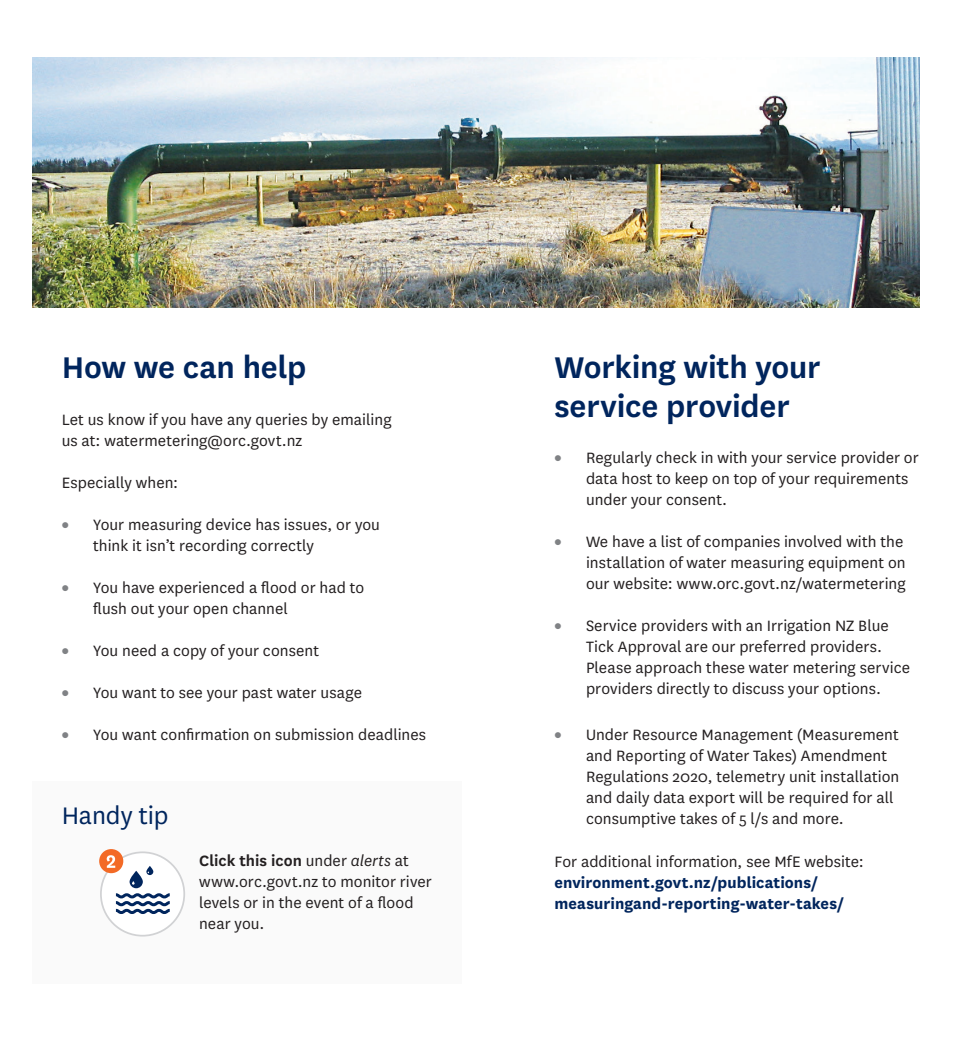
<style>
.page{position:relative;width:980px;height:1042px;background:#fff}
.page>*{position:absolute;margin:0;border:0;box-sizing:border-box;transform-origin:0 0}
.t1{font:600 35px/38.5px "National";letter-spacing:-.005em;color:#00255d}
.Body{font:28px "National";letter-spacing:-.005em;color:#00255d}
.Body-2{font:17.5px/21px "National";letter-spacing:.005em;color:#231f20}
.Body_Bold{font:700 17.5px/21px "National";letter-spacing:.005em;color:#00255d}
.s1{font-weight:900;color:#808285}
.s2{font-weight:600}
.s3{font-style:italic}
</style>
<div class="page">
<div style="left:32px;top:781px;width:429px;height:203px;background:#fafafa"></div>
<img style="left:32px;top:58px;width:887px;height:250px">
<div style="left:101px;top:852px;width:83px;height:83px;background:#fff;border-radius:50%"></div>
<div style="left:100px;top:851px;width:85px;height:85px;border:2px solid #d1d2d4;border-radius:50%"></div>
<svg style="left:130px;top:871px;width:13px;height:17px"></svg>
<svg style="left:146px;top:866px;width:7px;height:9px"></svg>
<svg style="left:116px;top:893px;width:54px;height:21px"></svg>
<div style="left:99px;top:849px;width:24px;height:24px;background:#f36a26;border-radius:50%"></div>
<svg style="left:107px;top:855px;width:8px;height:13px"></svg>
<p class="t1" style="left:62px;top:346px;width:246px">How we can help</p>
<p class="Body-2" style="left:62px;top:408px;width:331px">Let us know if you have any queries by emailing us at: watermetering@orc.govt.nz</p>
<p class="Body-2" style="left:62px;top:471px;width:118px">Especially when:</p>
<p class="Body-2" style="left:93px;top:513px;width:288px;text-indent:-32px"><span class="s1">•</span> Your measuring device has issues, or you think it isn’t recording correctly</p>
<p class="Body-2" style="left:93px;top:576px;width:272px;text-indent:-32px"><span class="s1">•</span> You have experienced a flood or had to flush out your open channel</p>
<p class="Body-2" style="left:62px;top:639px;width:259px"><span class="s1">•</span> You need a copy of your consent</p>
<p class="Body-2" style="left:62px;top:681px;width:302px"><span class="s1">•</span> You want to see your past water usage</p>
<p class="Body-2" style="left:62px;top:723px;width:366px"><span class="s1">•</span> You want confirmation on submission deadlines</p>
<p class="Body" style="left:62px;top:797px;width:108px">Handy tip</p>
<p class="Body-2" style="left:199px;top:849px;width:234px"><span class="s2">Click this icon</span> under <span class="s3">alerts</span> at www.orc.govt.nz to monitor river levels or in the event of a flood near you.</p>
<p class="t1" style="left:554px;top:346px;width:267px">Working with your service provider</p>
<p class="Body-2" style="left:586px;top:446px;width:334px;text-indent:-32px"><span class="s1">•</span> Regularly check in with your service provider or data host to keep on top of your requirements under your consent.</p>
<p class="Body-2" style="left:586px;top:530px;width:321px;text-indent:-32px"><span class="s1">•</span> We have a list of companies involved with the installation of water measuring equipment on our website: www.orc.govt.nz/watermetering</p>
<p class="Body-2" style="left:586px;top:614px;width:326px;text-indent:-32px"><span class="s1">•</span> Service providers with an Irrigation NZ Blue Tick Approval are our preferred providers.<br>Please approach these water metering service providers directly to discuss your options.</p>
<p class="Body-2" style="left:586px;top:724px;width:315px;text-indent:-32px"><span class="s1">•</span> Under Resource Management (Measurement and Reporting of Water Takes) Amendment Regulations 2020, telemetry unit installation and daily data export will be required for all consumptive takes of 5 l/s and more.</p>
<p class="Body-2" style="left:554px;top:850px;width:311px">For additional information, see MfE website:</p>
<p class="Body_Bold" style="left:554px;top:870px;width:291px">environment.govt.nz/publications/ measuringand-reporting-water-takes/</p>
</div>
